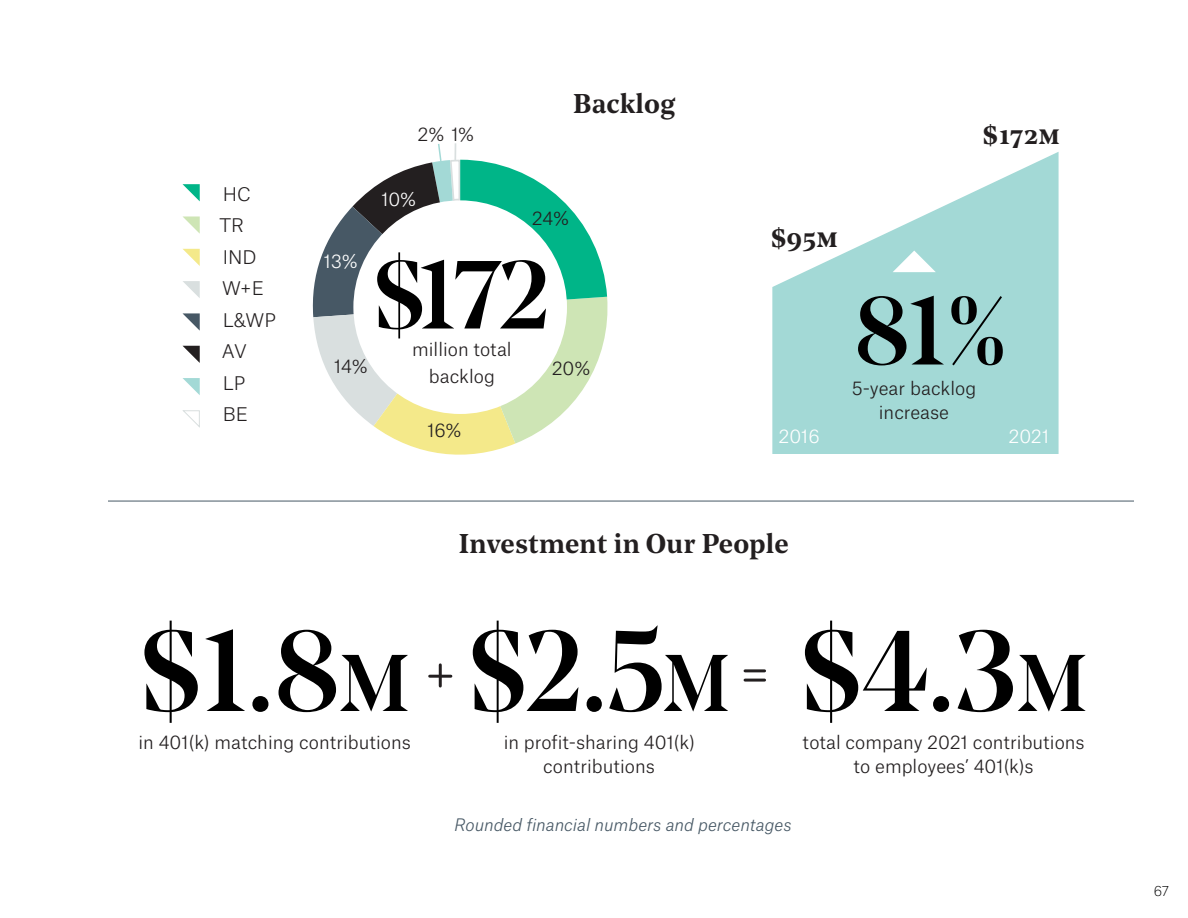
<style>
.page{position:relative;width:1188px;height:918px;background:#fff}
.page>*{position:absolute;margin:0;border:0;box-sizing:border-box;transform-origin:0 0}
.Filler_Quote{font:500 114px "Noe Display";color:#000}
.Filler_Quote-2{font:500 114px "Noe Display";color:#000;scale:.95 1}
.Filler_Quote-3{font:500 96px "Noe Display";color:#000}
.H4__noe{font:600 27px "Noe Text";color:#231f20}
.Subheader{font:300 18px/24px "Atlas Grotesk";color:#231f20;text-align:center}
.Filler_Quote-4{font:300 18px/27px "Atlas Grotesk";color:#231f20;text-align:center}
.Subheader-2{font:300 18px "Atlas Grotesk";letter-spacing:-.01em;color:#fff}
.Subheader-3{font:italic 300 16.5px "Atlas Grotesk";color:#475865}
.t1{font:100 13.5px "Atlas Grotesk";color:#000}
.s1{font-size:79.8px}
</style>
<div class="page">
<svg style="left:772px;top:152px;width:287px;height:302px;fill:#a3d9d6"></svg>
<hr style="left:108px;top:501px;width:1026px;height:1px;background:#475865">
<svg style="left:183px;top:184px;width:17px;height:17px"></svg>
<svg style="left:183px;top:216px;width:17px;height:18px"></svg>
<svg style="left:183px;top:249px;width:17px;height:17px"></svg>
<svg style="left:183px;top:281px;width:17px;height:17px"></svg>
<svg style="left:183px;top:313px;width:17px;height:18px"></svg>
<svg style="left:183px;top:346px;width:17px;height:17px"></svg>
<svg style="left:183px;top:378px;width:17px;height:17px"></svg>
<svg style="left:182px;top:410px;width:18px;height:18px"></svg>
<svg style="left:312px;top:143px;width:296px;height:312px"></svg>
<hr style="left:745px;top:669px;width:20px;height:3px;background:#231f20">
<hr style="left:745px;top:679px;width:20px;height:3px;background:#231f20">
<hr style="left:439px;top:665px;width:3px;height:21px;background:#231f20">
<hr style="left:430px;top:675px;width:21px;height:3px;background:#231f20">
<svg style="left:893px;top:251px;width:43px;height:21px"></svg>
<p class="Subheader" style="left:223px;top:180px;width:30px">HC</p>
<p class="Subheader" style="left:219px;top:212px;width:26px">TR</p>
<p class="Subheader" style="left:223px;top:243px;width:35px">IND</p>
<p class="Subheader" style="left:222px;top:275px;width:43px">W+E</p>
<p class="Subheader" style="left:223px;top:306px;width:55px">L&amp;WP</p>
<p class="Subheader" style="left:222px;top:338px;width:26px">AV</p>
<p class="Subheader" style="left:223px;top:369px;width:24px">LP</p>
<p class="Subheader" style="left:223px;top:401px;width:27px">BE</p>
<p class="Subheader" style="left:417px;top:121px;width:58px">2% 1%</p>
<p class="H4__noe" style="left:573px;top:83px;width:104px">Backlog</p>
<p class="Subheader-2" style="left:323px;top:247px;width:36px">13%</p>
<p class="Subheader" style="left:334px;top:353px;width:35px">14%</p>
<p class="Subheader-2" style="left:381px;top:185px;width:37px">10%</p>
<p class="Subheader" style="left:532px;top:205px;width:39px">24%</p>
<p class="Filler_Quote-3" style="left:373px;top:235px;width:179px">$172</p>
<p class="Filler_Quote-4" style="left:412px;top:333px;width:101px">million total backlog</p>
<p class="Subheader" style="left:552px;top:354px;width:40px">20%</p>
<p class="Subheader" style="left:427px;top:416px;width:36px">16%</p>
<p class="H4__noe" style="left:983px;top:114px;width:79px">$172m</p>
<p class="H4__noe" style="left:771px;top:218px;width:69px">$95m</p>
<p class="Subheader-2" style="left:779px;top:422px;width:43px">2016</p>
<p class="Filler_Quote-3" style="left:854px;top:271px;width:156px">81%</p>
<p class="Subheader" style="left:852px;top:375px;width:126px">5-year backlog increase</p>
<p class="Subheader-2" style="left:1009px;top:422px;width:42px">2021</p>
<p class="H4__noe" style="left:459px;top:524px;width:332px">Investment in Our People</p>
<p class="Filler_Quote" style="left:140px;top:599px;width:271px">$1.8<span class="s1">M</span></p>
<p class="Subheader" style="left:138px;top:728px;width:274px">in 401(k) matching contributions</p>
<p class="Filler_Quote-2" style="left:468px;top:599px;width:276px">$2.5<span class="s1">M</span></p>
<p class="Subheader" style="left:504px;top:728px;width:193px">in profit-sharing 401(k) contributions</p>
<p class="Filler_Quote" style="left:800px;top:599px;width:288px">$4.3<span class="s1">M</span></p>
<p class="Subheader" style="left:803px;top:728px;width:284px">total company 2021 contributions to employees’ 401(k)s</p>
<p class="Subheader-3" style="left:454px;top:812px;width:339px">Rounded financial numbers and percentages</p>
<p class="t1" style="left:1154px;top:880px;width:17px">67</p>
</div>
